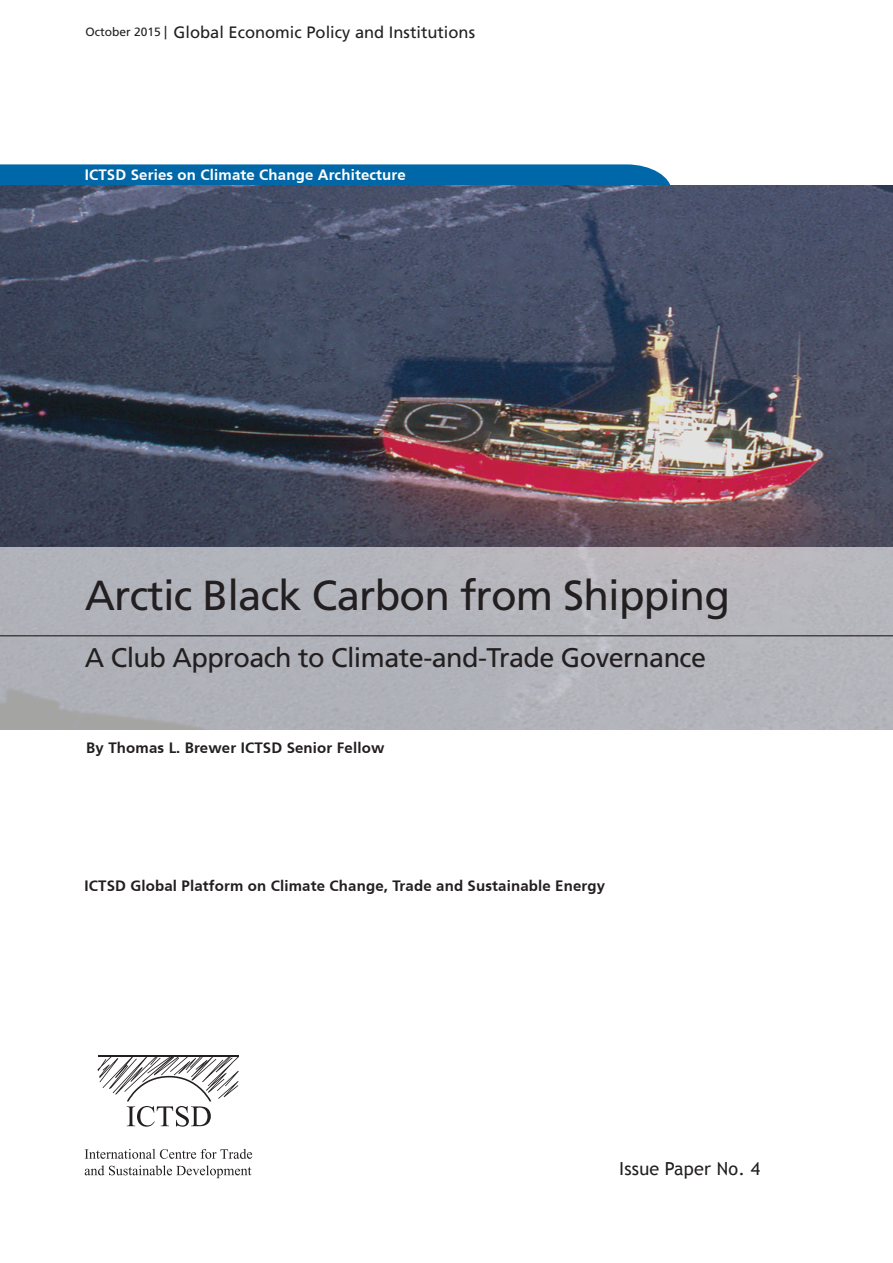
<style>
.page{position:relative;width:893px;height:1263px;background:#fff}
.page>*{position:absolute;margin:0;border:0;box-sizing:border-box;transform-origin:0 0}
.cover_title{font:42px "Frutiger LT Std";letter-spacing:-.02em;color:#231f20}
.cover_title-2{font:27px "Frutiger LT Std";letter-spacing:-.02em;color:#231f20}
.Body{font:18px "Trebuchet MS";letter-spacing:.01em;color:#231f20}
.t1{font:16.5px "Frutiger LT Std";color:#231f20}
.Body-2{font:700 15px "Frutiger 65";letter-spacing:.01em;color:#231f20}
.Body-3{font:700 15px "Frutiger 65";letter-spacing:.01em;color:#fff}
.t2{font:12px "Frutiger LT Std";color:#231f20}
.s1{font-size:13.5px}
</style>
<div class="page">
<div style="left:0;top:164px;width:671px;height:55px;background:#0068a9"></div>
<img style="left:1px;top:185px;width:892px;height:362px">
<svg style="left:97px;top:1055px;width:142px;height:72px"></svg>
<svg style="left:85px;top:1149px;width:167px;height:10px"></svg>
<svg style="left:85px;top:1165px;width:166px;height:13px"></svg>
<div style="left:0;top:547px;width:893px;height:186px;background:#b2b4bb"></div>
<hr style="left:0;top:635px;width:893px;height:1px;background:#231f20">
<p class="t2" style="left:86px;top:25px;width:83px">October 2015 <span class="s1">|</span></p>
<p class="t1" style="left:174px;top:22px;width:303px">Global Economic Policy and Institutions</p>
<p class="Body-3" style="left:85px;top:166px;width:322px">ICTSD Series on Climate Change Architecture</p>
<p class="cover_title" style="left:85px;top:570px;width:647px">Arctic Black Carbon from Shipping</p>
<p class="cover_title-2" style="left:85px;top:642px;width:623px">A Club Approach to Climate-and-Trade Governance</p>
<p class="Body-2" style="left:86px;top:738px;width:300px">By Thomas L. Brewer ICTSD Senior Fellow</p>
<p class="Body-2" style="left:85px;top:877px;width:522px">ICTSD Global Platform on Climate Change, Trade and Sustainable Energy</p>
<p class="Body" style="left:619px;top:1157px;width:143px">Issue Paper No. 4</p>
</div>
